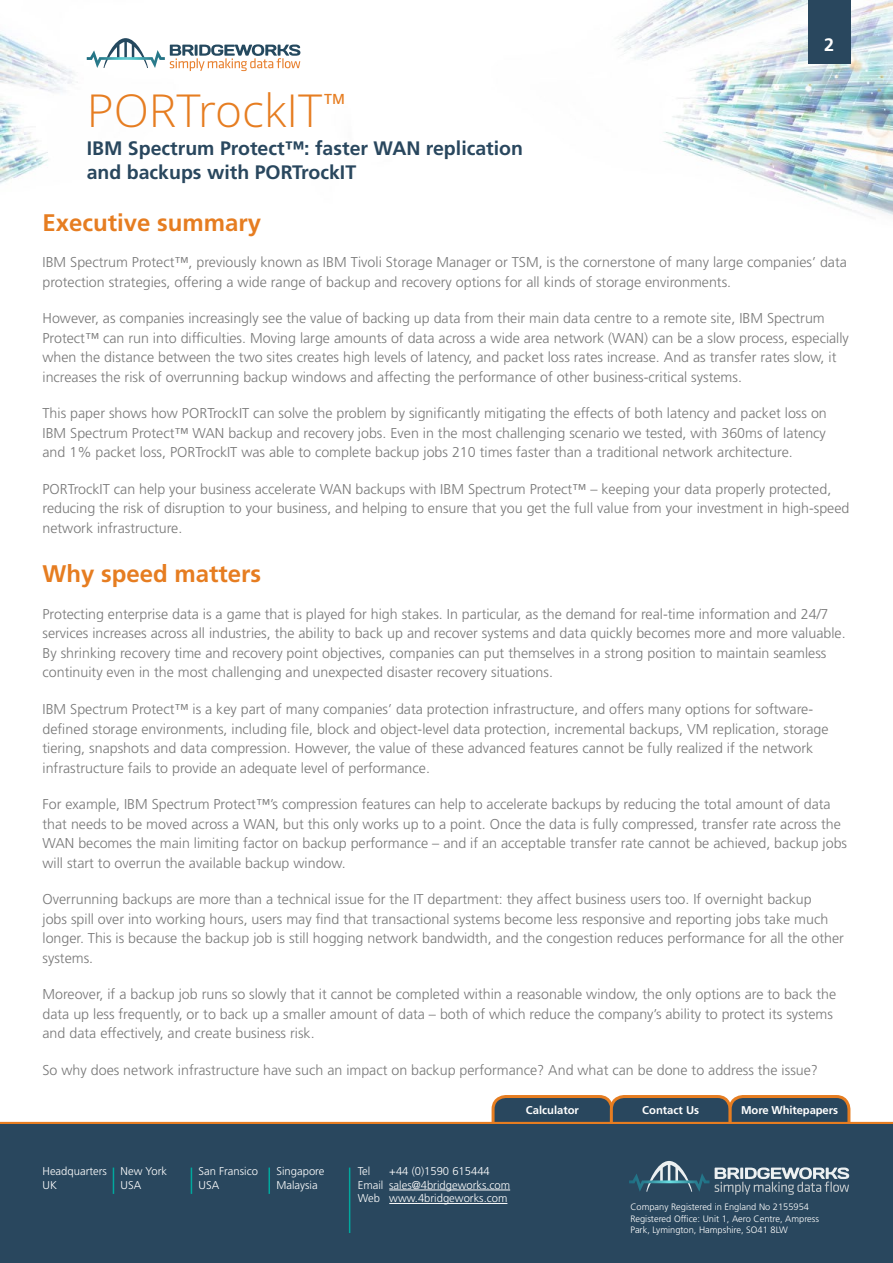
<style>
.page{position:relative;width:893px;height:1263px;background:#fff}
.page>*{position:absolute;margin:0;border:0;box-sizing:border-box;transform-origin:0 0}
.t1{font:300 49.5px "Khula";color:#e67d21}
.Heading_3_-_Subhead{font:700 24px "Frutiger LT Std";color:#e67d21}
.t2{font:700 19.5px/24px "Frutiger LT Std";color:#29475e}
.t3{font:700 18px "Frutiger LT Std";color:#fff}
.t4{font:600 15px "Khula";color:#e67d21}
.Paragraph{font:300 14.25px/19.5px "Frutiger LT Std";color:#787878}
.t5{font:300 11.25px/13.5px "Frutiger LT Std";color:#fff}
.t6{font:700 11.25px "Frutiger LT Std";color:#fff}
.t7{font:300 9.3px/11.1px "Frutiger LT Std";color:#fff}
</style>
<div class="page">
<div style="left:493px;top:1096px;width:119px;height:42px;background:#29475e;border-radius:13px"></div>
<div style="left:492px;top:1095px;width:121px;height:44px;border:3px solid #e67d21;border-radius:13px"></div>
<div style="left:611px;top:1096px;width:119px;height:42px;background:#29475e;border-radius:13px"></div>
<div style="left:610px;top:1095px;width:122px;height:44px;border:3px solid #e67d21;border-radius:13px"></div>
<div style="left:730px;top:1096px;width:119px;height:42px;background:#29475e;border-radius:13px"></div>
<div style="left:729px;top:1095px;width:121px;height:44px;border:3px solid #e67d21;border-radius:13px"></div>
<hr style="left:0;top:1122px;width:893px;height:3px;background:#e67d21">
<div style="left:0;top:1125px;width:893px;height:138px;background:#29475e"></div>
<hr style="left:349px;top:1167px;width:1px;height:66px;background:#00a89e">
<hr style="left:268px;top:1167px;width:2px;height:27px;background:#00a89e">
<svg style="left:191px;top:1167px;width:1px;height:27px"></svg>
<svg style="left:113px;top:1167px;width:1px;height:27px"></svg>
<hr style="left:389px;top:1190px;width:121px;height:1px;background:#fff">
<hr style="left:389px;top:1203px;width:118px;height:1px;background:#fff">
<svg style="left:629px;top:1161px;width:220px;height:34px"></svg>
<img style="left:0;top:0;width:893px;height:216px">
<svg style="left:87px;top:38px;width:213px;height:33px"></svg>
<div style="left:808px;top:0;width:42px;height:64px;background:#29475e"></div>
<p class="t3" style="left:824px;top:34px;width:12px">2</p>
<h1 class="t1" style="left:87px;top:80px;width:237px">PORTrockIT</h1>
<p class="t4" style="left:324px;top:90px;width:22px">TM</p>
<h3 class="t2" style="left:87px;top:137px;width:438px">IBM Spectrum Protect™: faster WAN replication and backups with PORTrockIT</h3>
<h3 class="Heading_3_-_Subhead" style="left:43px;top:208px;width:220px">Executive summary</h3>
<p class="Paragraph" style="left:43px;top:253px;width:806px">IBM Spectrum Protect™, previously known as IBM Tivoli Storage Manager or TSM, is the cornerstone of many large companies’ data protection strategies, offering a wide range of backup and recovery options for all kinds of storage environments.</p>
<p class="Paragraph" style="left:43px;top:309px;width:808px">However, as companies increasingly see the value of backing up data from their main data centre to a remote site, IBM Spectrum Protect™ can run into difficulties. Moving large amounts of data across a wide area network (WAN) can be a slow process, especially when the distance between the two sites creates high levels of latency, and packet loss rates increase. And as transfer rates slow, it increases the risk of overrunning backup windows and affecting the performance of other business-critical systems.</p>
<p class="Paragraph" style="left:43px;top:404px;width:786px;text-align:justify">This paper shows how PORTrockIT can solve the problem by significantly mitigating the effects of both latency and packet loss on IBM Spectrum Protect™ WAN backup and recovery jobs. Even in the most challenging scenario we tested, with 360ms of latency and 1% packet loss, PORTrockIT was able to complete backup jobs 210 times faster than a traditional network architecture.</p>
<p class="Paragraph" style="left:43px;top:479px;width:808px">PORTrockIT can help your business accelerate WAN backups with IBM Spectrum Protect™ – keeping your data properly protected, reducing the risk of disruption to your business, and helping to ensure that you get the full value from your investment in high-speed network infrastructure.</p>
<h3 class="Heading_3_-_Subhead" style="left:43px;top:560px;width:220px">Why speed matters</h3>
<p class="Paragraph" style="left:43px;top:604px;width:805px">Protecting enterprise data is a game that is played for high stakes. In particular, as the demand for real-time information and 24/7 services increases across all industries, the ability to back up and recover systems and data quickly becomes more and more valuable.<br>By shrinking recovery time and recovery point objectives, companies can put themselves in a strong position to maintain seamless continuity even in the most challenging and unexpected disaster recovery situations.</p>
<p class="Paragraph" style="left:43px;top:699px;width:787px">IBM Spectrum Protect™ is a key part of many companies’ data protection infrastructure, and offers many options for software&shy;defined storage environments, including file, block and object-level data protection, incremental backups, VM replication, storage tiering, snapshots and data compression. However, the value of these advanced features cannot be fully realized if the network infrastructure fails to provide an adequate level of performance.</p>
<p class="Paragraph" style="left:43px;top:794px;width:806px">For example, IBM Spectrum Protect™’s compression features can help to accelerate backups by reducing the total amount of data that needs to be moved across a WAN, but this only works up to a point. Once the data is fully compressed, transfer rate across the WAN becomes the main limiting factor on backup performance – and if an acceptable transfer rate cannot be achieved, backup jobs will start to overrun the available backup window.</p>
<p class="Paragraph" style="left:43px;top:889px;width:803px">Overrunning backups are more than a technical issue for the IT department: they affect business users too. If overnight backup<br>jobs spill over into working hours, users may find that transactional systems become less responsive and reporting jobs take much longer. This is because the backup job is still hogging network bandwidth, and the congestion reduces performance for all the other systems.</p>
<p class="Paragraph" style="left:43px;top:984px;width:795px">Moreover, if a backup job runs so slowly that it cannot be completed within a reasonable window, the only options are to back the data up less frequently, or to back up a smaller amount of data – both of which reduce the company’s ability to protect its systems and data effectively, and create business risk.</p>
<p class="Paragraph" style="left:43px;top:1060px;width:777px">So why does network infrastructure have such an impact on backup performance? And what can be done to address the issue?</p>
<p class="t5" style="left:43px;top:1165px;width:66px">Headquarters</p>
<p class="t5" style="left:43px;top:1178px;width:16px">UK</p>
<p class="t5" style="left:121px;top:1165px;width:48px">New York</p>
<p class="t5" style="left:121px;top:1178px;width:22px">USA</p>
<p class="t5" style="left:199px;top:1165px;width:61px">San Fransico</p>
<p class="t5" style="left:199px;top:1178px;width:22px">USA</p>
<p class="t5" style="left:277px;top:1165px;width:49px">Singapore</p>
<p class="t5" style="left:277px;top:1178px;width:43px">Malaysia</p>
<p class="t6" style="left:526px;top:1103px;width:55px">Calculator</p>
<p class="t6" style="left:642px;top:1103px;width:58px">Contact Us</p>
<p class="t6" style="left:741px;top:1104px;width:98px">More Whitepapers</p>
<p class="t5" style="left:358px;top:1165px;width:154px;text-indent:32px">+44 (0)1590 615444<br>Email sales@4bridgeworks.com<br>Web www.4bridgeworks.com</p>
<p class="t5" style="left:358px;top:1165px;width:14px">Tel</p>
<p class="t7" style="left:630px;top:1202px;width:180px">Company Registered in England No 2155954</p>
<p class="t7" style="left:630px;top:1213px;width:190px">Registered Office: Unit 1, Aero Centre, Ampress<br>Park, Lymington, Hampshire, SO41 8LW</p>
</div>
